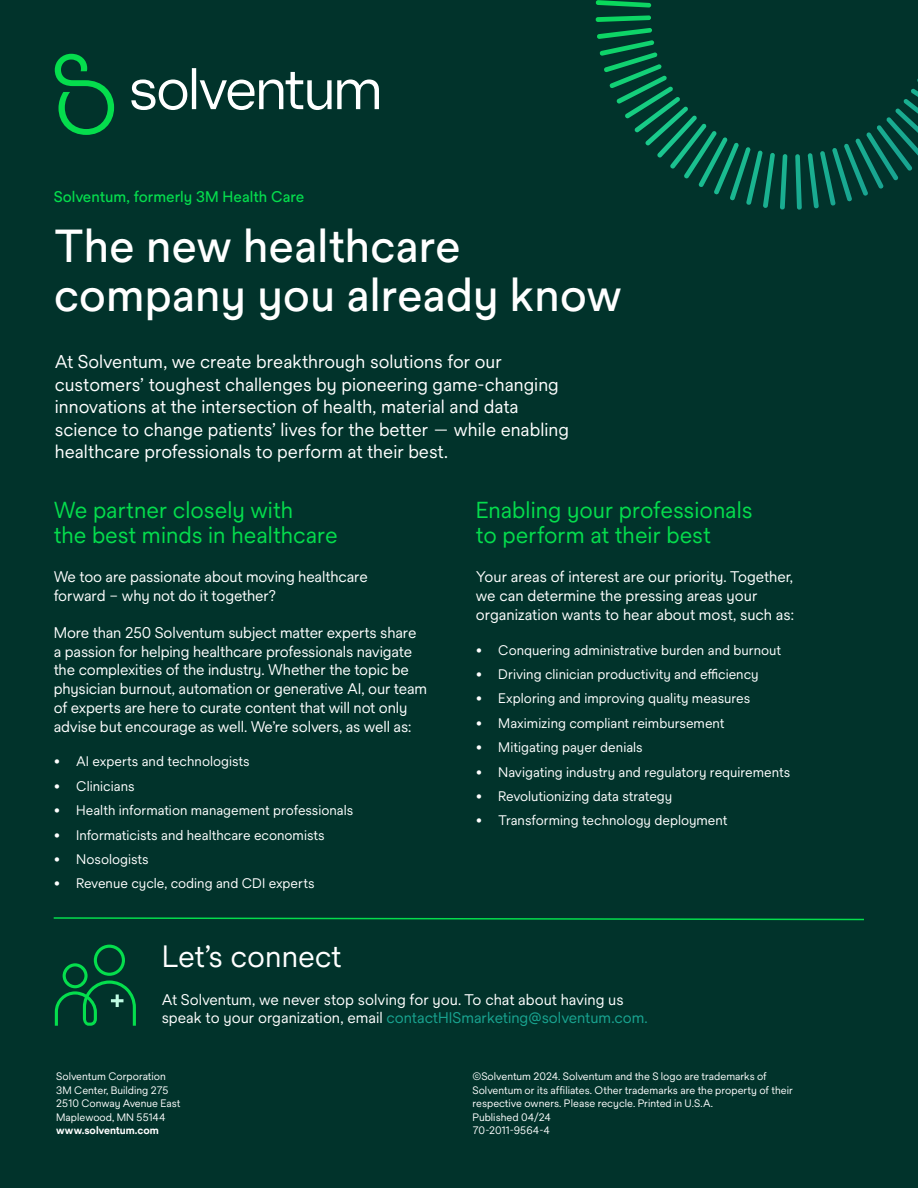
<style>
.page{position:relative;width:918px;height:1188px;background:#01332b}
.page>*{position:absolute;margin:0;border:0;box-sizing:border-box;transform-origin:0 0}
.Headline_medium_30_33{font:500 45px/49.5px "Solve Pro";letter-spacing:-.005em;color:#fff}
.Headline_medium_30_33-2{font:30px "Solve Pro";letter-spacing:-.005em;color:#fff}
.Subheadline_regular_15-16_5{font:22.5px/24.8px "Solve Pro";color:#05dd4d}
.Body_copy_white_regular_10_12_5{font:18px/22.5px "Solve Pro";color:#fff}
.Body_copy_white_regular_10_12_5-2{font:15px/18.8px "Solve Pro";letter-spacing:-.01em;color:#fff}
.Headline_medium_30_33-3{font:500 15px "Solve Pro";color:#05dd4d}
.t1{font:13.5px "Solve Pro";color:#fff}
.Caption_Table_Small_Text_-_8pt_Regular{font:10.5px/13.5px "Solve Pro";color:#fff}
.Caption_Table_Small_Text_-_8pt_Regular-2{font:700 10.5px "Solve Pro";letter-spacing:-.005em;color:#fff}
.s1{color:#19a591}
</style>
<div class="page">
<svg style="left:55px;top:54px;width:59px;height:81px"></svg>
<svg style="left:131px;top:68px;width:248px;height:42px"></svg>
<svg style="left:595px;top:0;width:323px;height:182px"></svg>
<svg style="left:53px;top:917px;width:811px;height:4px"></svg>
<svg style="left:55px;top:945px;width:81px;height:81px"></svg>
<p class="Headline_medium_30_33-3" style="left:54px;top:188px;width:252px">Solventum, formerly 3M Health Care</p>
<p class="Headline_medium_30_33" style="left:54px;top:221px;width:570px">The new healthcare company you already know</p>
<p class="Body_copy_white_regular_10_12_5" style="left:55px;top:351px;width:516px">At Solventum, we create breakthrough solutions for our customers’ toughest challenges by pioneering game-changing innovations at the intersection of health, material and data science to change patients’ lives for the better — while enabling healthcare professionals to perform at their best.</p>
<p class="Subheadline_regular_15-16_5" style="left:54px;top:498px;width:285px">We partner closely with<br>the best minds in healthcare</p>
<p class="Body_copy_white_regular_10_12_5-2" style="left:54px;top:568px;width:316px">We too are passionate about moving healthcare forward – why not do it together?</p>
<p class="Body_copy_white_regular_10_12_5-2" style="left:54px;top:623px;width:375px">More than 250 Solventum subject matter experts share a passion for helping healthcare professionals navigate the complexities of the industry. Whether the topic be physician burnout, automation or generative AI, our team of experts are here to curate content that will not only advise but encourage as well. We’re solvers, as well as:</p>
<p class="t1" style="left:54px;top:754px;width:197px">• AI experts and technologists</p>
<p class="t1" style="left:54px;top:778px;width:83px">• Clinicians</p>
<p class="t1" style="left:54px;top:803px;width:301px">• Health information management professionals</p>
<p class="t1" style="left:54px;top:827px;width:272px">• Informaticists and healthcare economists</p>
<p class="t1" style="left:54px;top:851px;width:96px">• Nosologists</p>
<p class="t1" style="left:54px;top:876px;width:262px">• Revenue cycle, coding and CDI experts</p>
<p class="Headline_medium_30_33-2" style="left:162px;top:939px;width:181px">Let’s connect</p>
<p class="Subheadline_regular_15-16_5" style="left:476px;top:498px;width:278px">Enabling your professionals to perform at their best</p>
<p class="Body_copy_white_regular_10_12_5-2" style="left:476px;top:568px;width:320px">Your areas of interest are our priority. Together, we can determine the pressing areas your organization wants to hear about most, such as:</p>
<p class="t1" style="left:476px;top:642px;width:307px">• Conquering administrative burden and burnout</p>
<p class="t1" style="left:476px;top:666px;width:284px">• Driving clinician productivity and efficiency</p>
<p class="t1" style="left:476px;top:691px;width:276px">• Exploring and improving quality measures</p>
<p class="t1" style="left:476px;top:715px;width:250px">• Maximizing compliant reimbursement</p>
<p class="t1" style="left:476px;top:740px;width:168px">• Mitigating payer denials</p>
<p class="t1" style="left:476px;top:764px;width:316px">• Navigating industry and regulatory requirements</p>
<p class="t1" style="left:476px;top:788px;width:198px">• Revolutionizing data strategy</p>
<p class="t1" style="left:476px;top:813px;width:253px">• Transforming technology deployment</p>
<p class="Body_copy_white_regular_10_12_5-2" style="left:162px;top:991px;width:488px;line-height:18px">At Solventum, we never stop solving for you. To chat about having us speak to your organization, email <span class="s1">contactHISmarketing@solventum.com.</span></p>
<p class="Caption_Table_Small_Text_-_8pt_Regular" style="left:56px;top:1070px;width:111px">Solventum Corporation</p>
<p class="Caption_Table_Small_Text_-_8pt_Regular" style="left:56px;top:1083px;width:114px">3M Center, Building 275</p>
<p class="Caption_Table_Small_Text_-_8pt_Regular" style="left:56px;top:1097px;width:126px">2510 Conway Avenue East</p>
<p class="Caption_Table_Small_Text_-_8pt_Regular" style="left:56px;top:1110px;width:111px">Maplewood, MN 55144</p>
<p class="Caption_Table_Small_Text_-_8pt_Regular-2" style="left:56px;top:1124px;width:104px">www.solventum.com</p>
<p class="Caption_Table_Small_Text_-_8pt_Regular" style="left:472px;top:1070px;width:322px">©Solventum 2024. Solventum and the S logo are trademarks of<br>Solventum or its affiliates. Other trademarks are the property of their respective owners. Please recycle. Printed in U.S.A.</p>
<p class="Caption_Table_Small_Text_-_8pt_Regular" style="left:472px;top:1110px;width:80px">Published 04/24</p>
<p class="Caption_Table_Small_Text_-_8pt_Regular" style="left:472px;top:1124px;width:79px">70-2011-9564-4</p>
</div>
